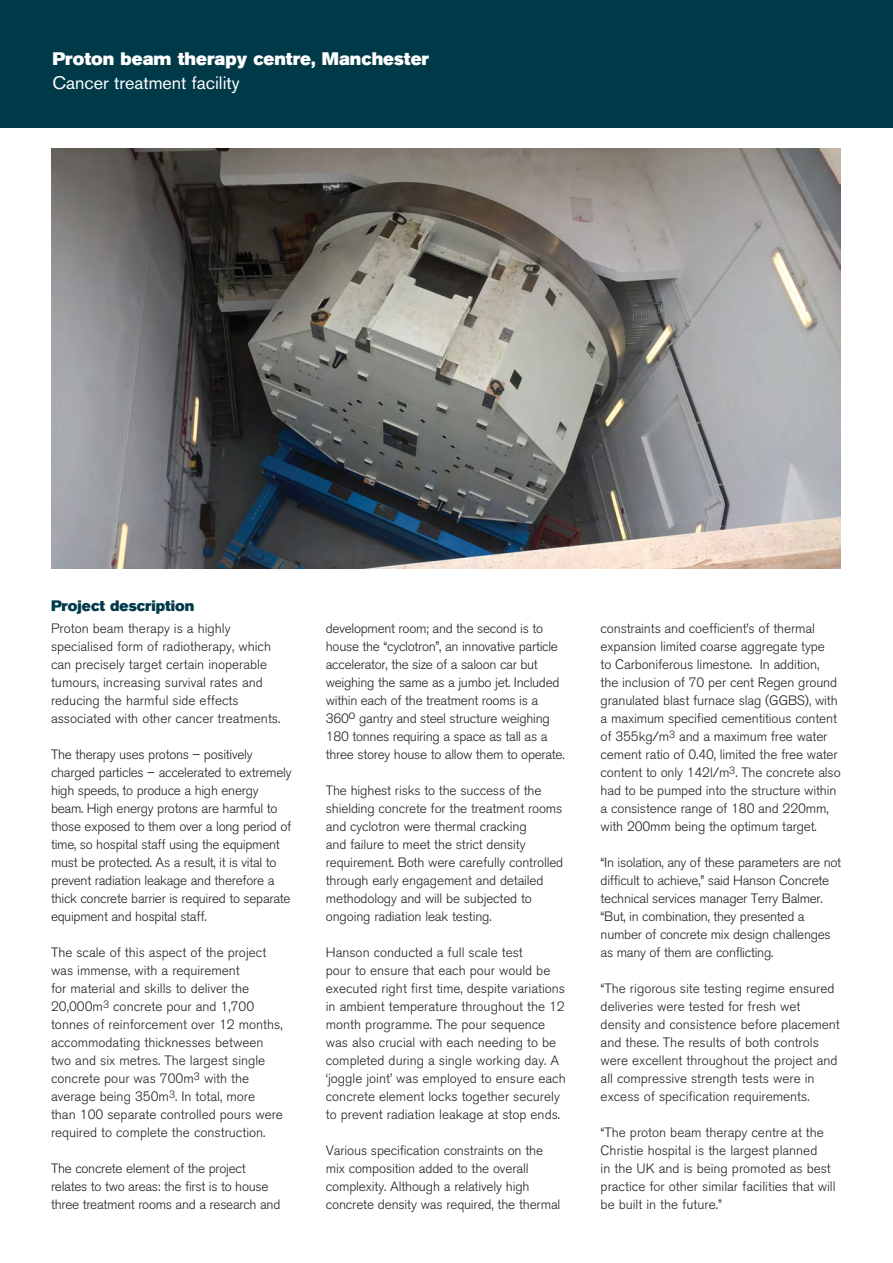
<style>
.page{position:relative;width:893px;height:1263px;background:#fff}
.page>*{position:absolute;margin:0;border:0;box-sizing:border-box;transform-origin:0 0}
.t1{font:18px "Akzidenz Grotesk BE Super";color:#fff}
.t2{font:18px "Akzidenz Grotesk BE";color:#fff}
.t3{font:15px "Akzidenz Grotesk BE Super";color:#003a49}
.t4{font:300 13.5px/18px "Akzidenz Grotesk BE";letter-spacing:-.01em;color:#231f20}
</style>
<div class="page">
<div style="left:0;top:0;width:893px;height:128px;background:#003a49"></div>
<img style="left:51px;top:148px;width:789px;height:421px">
<p class="t1" style="left:53px;top:49px;width:378px">Proton beam therapy centre, Manchester</p>
<p class="t2" style="left:53px;top:72px;width:189px">Cancer treatment facility</p>
<p class="t3" style="left:51px;top:597px;width:145px">Project description</p>
<p class="t4" style="left:51px;top:620px;width:231px">Proton beam therapy is a highly specialised form of radiotherapy, which can precisely target certain inoperable tumours, increasing survival rates and reducing the harmful side effects associated with other cancer treatments.</p>
<p class="t4" style="left:51px;top:746px;width:242px">The therapy uses protons – positively charged particles – accelerated to extremely high speeds, to produce a high energy beam. High energy protons are harmful to those exposed to them over a long period of time, so hospital staff using the equipment must be protected. As a result, it is vital to prevent radiation leakage and therefore a thick concrete barrier is required to separate equipment and hospital staff.</p>
<p class="t4" style="left:51px;top:944px;width:233px">The scale of this aspect of the project was immense, with a requirement<br>for material and skills to deliver the 20,000m<sup>3</sup> concrete pour and 1,700 tonnes of reinforcement over 12 months, accommodating thicknesses between two and six metres. The largest single concrete pour was 700m<sup>3</sup> with the average being 350m<sup>3</sup>. In total, more than 100 separate controlled pours were required to complete the construction.</p>
<p class="t4" style="left:51px;top:1160px;width:231px">The concrete element of the project relates to two areas: the first is to house three treatment rooms and a research and</p>
<p class="t4" style="left:326px;top:620px;width:240px">development room; and the second is to house the “cyclotron”, an innovative particle accelerator, the size of a saloon car but weighing the same as a jumbo jet. Included within each of the treatment rooms is a 360o gantry and steel structure weighing 180 tonnes requiring a space as tall as a three storey house to allow them to operate.</p>
<p class="t4" style="left:326px;top:782px;width:239px">The highest risks to the success of the shielding concrete for the treatment rooms and cyclotron were thermal cracking<br>and failure to meet the strict density requirement. Both were carefully controlled through early engagement and detailed methodology and will be subjected to ongoing radiation leak testing.</p>
<p class="t4" style="left:326px;top:943px;width:241px">Hanson conducted a full scale test<br>pour to ensure that each pour would be executed right first time, despite variations in ambient temperature throughout the 12 month programme. The pour sequence was also crucial with each needing to be completed during a single working day. A ‘joggle joint’ was employed to ensure each concrete element locks together securely to prevent radiation leakage at stop ends.</p>
<p class="t4" style="left:326px;top:1141px;width:236px">Various specification constraints on the mix composition added to the overall complexity. Although a relatively high concrete density was required, the thermal</p>
<p class="t4" style="left:601px;top:619px;width:242px">constraints and coefficient’s of thermal expansion limited coarse aggregate type<br>to Carboniferous limestone. In addition,<br>the inclusion of 70 per cent Regen ground granulated blast furnace slag (GGBS), with a maximum specified cementitious content of 355kg/m<sup>3</sup> and a maximum free water cement ratio of 0.40, limited the free water content to only 142l/m<sup>3</sup>. The concrete also had to be pumped into the structure within a consistence range of 180 and 220mm, with 200mm being the optimum target.</p>
<p class="t4" style="left:601px;top:854px;width:242px">“In isolation, any of these parameters are not difficult to achieve,” said Hanson Concrete technical services manager Terry Balmer. “But, in combination, they presented a number of concrete mix design challenges as many of them are conflicting.</p>
<p class="t4" style="left:601px;top:980px;width:241px">“The rigorous site testing regime ensured deliveries were tested for fresh wet density and consistence before placement and these. The results of both controls were excellent throughout the project and all compressive strength tests were in excess of specification requirements.</p>
<p class="t4" style="left:601px;top:1124px;width:236px">“The proton beam therapy centre at the Christie hospital is the largest planned<br>in the UK and is being promoted as best practice for other similar facilities that will be built in the future.”</p>
</div>
